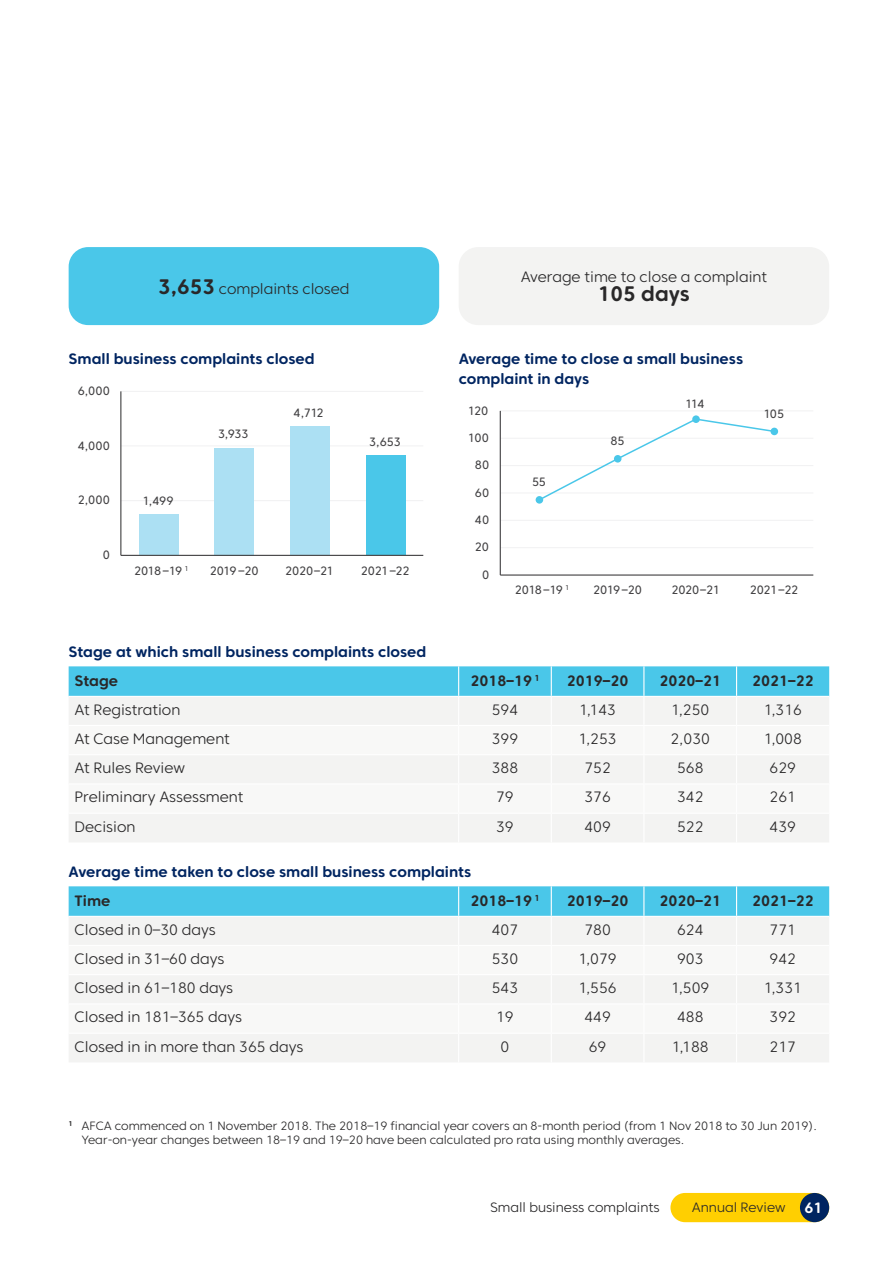
<style>
.page{position:relative;width:893px;height:1263px;background:#fff}
.page>*{position:absolute;margin:0;border:0;box-sizing:border-box;transform-origin:0 0}
.t1{font:700 21px "Core Sans CR 65";color:#292829}
.t2{font:300 15px "Core Sans CR 35";color:#292829}
.t3{font:700 15px/19.5px "Core Sans CR 65";color:#002561}
.t4{font:700 15px "Core Sans CR 65";color:#292829}
.t5{font:700 15px "Core Sans CR 65";color:#fff}
.t6{font:300 13.5px "Core Sans CR 35";color:#292829}
.t7{font:300 12px/14.7px "Core Sans CR 35";color:#292829}
.t8{font:12px "Core Sans CR 45";letter-spacing:-.025em;color:#414042}
.s1{font-family:"Core Sans CR 65";font-weight:700;font-size:21px}
</style>
<div class="page">
<div style="left:69px;top:247px;width:370px;height:78px;background:#4ac7e9;border-radius:20px"></div>
<div style="left:459px;top:247px;width:370px;height:78px;background:#f3f3f2;border-radius:20px"></div>
<svg style="left:69px;top:666px;width:760px;height:176px"></svg>
<svg style="left:69px;top:886px;width:760px;height:176px"></svg>
<hr style="left:121px;top:391px;width:302px;height:1px;background:#f1f1f2">
<hr style="left:121px;top:446px;width:302px;height:1px;background:#f1f1f2">
<hr style="left:121px;top:500px;width:302px;height:1px;background:#f1f1f2">
<div style="left:139px;top:514px;width:39px;height:41px;background:#ace0f3"></div>
<div style="left:215px;top:448px;width:39px;height:107px;background:#ace0f3"></div>
<div style="left:290px;top:426px;width:39px;height:129px;background:#ace0f3"></div>
<div style="left:366px;top:455px;width:39px;height:100px;background:#4ac7e9"></div>
<hr style="left:120px;top:391px;width:1px;height:164px;background:#414042">
<hr style="left:121px;top:555px;width:302px;height:1px;background:#414042">
<hr style="left:500px;top:411px;width:313px;height:1px;background:#f1f1f2">
<hr style="left:500px;top:438px;width:313px;height:1px;background:#f1f1f2">
<hr style="left:500px;top:465px;width:313px;height:1px;background:#f1f1f2">
<hr style="left:500px;top:493px;width:313px;height:1px;background:#f1f1f2">
<hr style="left:500px;top:520px;width:313px;height:1px;background:#f1f1f2">
<hr style="left:500px;top:547px;width:313px;height:1px;background:#f1f1f2">
<hr style="left:500px;top:411px;width:1px;height:164px;background:#414042">
<hr style="left:500px;top:574px;width:313px;height:2px;background:#414042">
<svg style="left:537px;top:419px;width:239px;height:82px"></svg>
<div style="left:536px;top:496px;width:7px;height:8px;background:#4ac7e9;border-radius:50%"></div>
<div style="left:614px;top:455px;width:7px;height:8px;background:#4ac7e9;border-radius:50%"></div>
<div style="left:692px;top:415px;width:8px;height:8px;background:#4ac7e9;border-radius:50%"></div>
<div style="left:770px;top:428px;width:8px;height:7px;background:#4ac7e9;border-radius:50%"></div>
<div style="left:670px;top:1193px;width:159px;height:29px;background:#ffcf01;border-radius:15px"></div>
<div style="left:800px;top:1193px;width:29px;height:29px;background:#002561;border-radius:50%"></div>
<p class="t2" style="left:158px;top:279px;width:193px"><span class="s1">3,653</span> complaints closed</p>
<p class="t3" style="left:69px;top:349px;width:247px">Small business complaints closed</p>
<p class="t8" style="left:78px;top:383px;width:34px">6,000</p>
<p class="t8" style="left:78px;top:438px;width:34px">4,000</p>
<p class="t8" style="left:78px;top:493px;width:34px">2,000</p>
<p class="t8" style="left:103px;top:547px;width:9px">0</p>
<p class="t8" style="left:142px;top:493px;width:33px">1,499</p>
<p class="t8" style="left:218px;top:426px;width:32px">3,933</p>
<p class="t8" style="left:294px;top:405px;width:32px">4,712</p>
<p class="t8" style="left:369px;top:434px;width:33px">3,653</p>
<p class="t8" style="left:134px;top:563px;width:56px">2018–19 <sup>1</sup></p>
<p class="t8" style="left:210px;top:563px;width:50px">2019–20</p>
<p class="t8" style="left:285px;top:563px;width:50px">2020–21</p>
<p class="t8" style="left:361px;top:563px;width:50px">2021–22</p>
<p class="t2" style="left:521px;top:267px;width:248px">Average time to close a complaint</p>
<h1 class="t1" style="left:598px;top:281px;width:93px">105 days</h1>
<p class="t3" style="left:459px;top:349px;width:286px">Average time to close a small business complaint in days</p>
<p class="t8" style="left:468px;top:403px;width:22px">120</p>
<p class="t8" style="left:468px;top:430px;width:23px">100</p>
<p class="t8" style="left:475px;top:457px;width:16px">80</p>
<p class="t8" style="left:475px;top:485px;width:16px">60</p>
<p class="t8" style="left:475px;top:512px;width:16px">40</p>
<p class="t8" style="left:475px;top:540px;width:16px">20</p>
<p class="t8" style="left:482px;top:567px;width:9px">0</p>
<p class="t8" style="left:532px;top:475px;width:16px">55</p>
<p class="t8" style="left:610px;top:434px;width:16px">85</p>
<p class="t8" style="left:685px;top:396px;width:21px">114</p>
<p class="t8" style="left:763px;top:406px;width:22px">105</p>
<p class="t8" style="left:515px;top:582px;width:56px">2018–19 <sup>1</sup></p>
<p class="t8" style="left:593px;top:582px;width:50px">2019–20</p>
<p class="t8" style="left:671px;top:582px;width:50px">2020–21</p>
<p class="t8" style="left:750px;top:582px;width:50px">2021–22</p>
<p class="t3" style="left:69px;top:641px;width:359px">Stage at which small business complaints closed</p>
<p class="t4" style="left:75px;top:671px;width:45px">Stage</p>
<p class="t4" style="left:470px;top:671px;width:71px">2018–19 <sup>1</sup></p>
<p class="t4" style="left:567px;top:671px;width:63px">2019–20</p>
<p class="t4" style="left:659px;top:671px;width:63px">2020–21</p>
<p class="t4" style="left:752px;top:671px;width:63px">2021–22</p>
<p class="t2" style="left:75px;top:700px;width:107px">At Registration</p>
<p class="t2" style="left:492px;top:700px;width:28px">594</p>
<p class="t2" style="left:579px;top:700px;width:38px">1,143</p>
<p class="t2" style="left:671px;top:700px;width:40px">1,250</p>
<p class="t2" style="left:764px;top:700px;width:40px">1,316</p>
<p class="t2" style="left:75px;top:729px;width:157px">At Case Management</p>
<p class="t2" style="left:492px;top:729px;width:28px">399</p>
<p class="t2" style="left:578px;top:729px;width:40px">1,253</p>
<p class="t2" style="left:670px;top:729px;width:41px">2,030</p>
<p class="t2" style="left:764px;top:729px;width:40px">1,008</p>
<p class="t2" style="left:75px;top:759px;width:112px">At Rules Review</p>
<p class="t2" style="left:492px;top:759px;width:28px">388</p>
<p class="t2" style="left:584px;top:759px;width:28px">752</p>
<p class="t2" style="left:677px;top:759px;width:28px">568</p>
<p class="t2" style="left:770px;top:759px;width:28px">629</p>
<p class="t2" style="left:75px;top:788px;width:170px">Preliminary Assessment</p>
<p class="t2" style="left:496px;top:788px;width:19px">79</p>
<p class="t2" style="left:584px;top:788px;width:28px">376</p>
<p class="t2" style="left:677px;top:788px;width:28px">342</p>
<p class="t2" style="left:770px;top:788px;width:28px">261</p>
<p class="t2" style="left:75px;top:817px;width:62px">Decision</p>
<p class="t2" style="left:496px;top:817px;width:19px">39</p>
<p class="t2" style="left:584px;top:817px;width:28px">409</p>
<p class="t2" style="left:677px;top:817px;width:28px">522</p>
<p class="t2" style="left:770px;top:817px;width:28px">439</p>
<p class="t3" style="left:69px;top:861px;width:404px">Average time taken to close small business complaints</p>
<p class="t4" style="left:75px;top:891px;width:37px">Time</p>
<p class="t4" style="left:470px;top:891px;width:71px">2018–19 <sup>1</sup></p>
<p class="t4" style="left:567px;top:891px;width:63px">2019–20</p>
<p class="t4" style="left:659px;top:891px;width:63px">2020–21</p>
<p class="t4" style="left:752px;top:891px;width:63px">2021–22</p>
<p class="t2" style="left:75px;top:920px;width:142px">Closed in 0–30 days</p>
<p class="t2" style="left:492px;top:920px;width:28px">407</p>
<p class="t2" style="left:584px;top:920px;width:28px">780</p>
<p class="t2" style="left:677px;top:920px;width:28px">624</p>
<p class="t2" style="left:770px;top:920px;width:28px">771</p>
<p class="t2" style="left:75px;top:949px;width:151px">Closed in 31–60 days</p>
<p class="t2" style="left:492px;top:949px;width:28px">530</p>
<p class="t2" style="left:579px;top:949px;width:40px">1,079</p>
<p class="t2" style="left:677px;top:949px;width:28px">903</p>
<p class="t2" style="left:770px;top:949px;width:28px">942</p>
<p class="t2" style="left:75px;top:978px;width:160px">Closed in 61–180 days</p>
<p class="t2" style="left:492px;top:978px;width:28px">543</p>
<p class="t2" style="left:578px;top:978px;width:40px">1,556</p>
<p class="t2" style="left:671px;top:978px;width:40px">1,509</p>
<p class="t2" style="left:764px;top:978px;width:40px">1,331</p>
<p class="t2" style="left:75px;top:1008px;width:169px">Closed in 181–365 days</p>
<p class="t2" style="left:496px;top:1008px;width:19px">19</p>
<p class="t2" style="left:584px;top:1008px;width:28px">449</p>
<p class="t2" style="left:677px;top:1008px;width:28px">488</p>
<p class="t2" style="left:770px;top:1008px;width:28px">392</p>
<p class="t2" style="left:75px;top:1037px;width:230px">Closed in in more than 365 days</p>
<p class="t2" style="left:501px;top:1037px;width:10px">0</p>
<p class="t2" style="left:589px;top:1037px;width:19px">69</p>
<p class="t2" style="left:672px;top:1037px;width:38px">1,188</p>
<p class="t2" style="left:770px;top:1037px;width:28px">217</p>
<p class="t7" style="left:81px;top:1118px;width:737px;text-indent:-13px"><sup>1</sup> AFCA commenced on 1 November 2018. The 2018–19 financial year covers an 8-month period (from 1 Nov 2018 to 30 Jun 2019).<br>Year-on-year changes between 18–19 and 19–20 have been calculated pro rata using monthly averages.</p>
<p class="t6" style="left:490px;top:1199px;width:171px">Small business complaints</p>
<p class="t6" style="left:692px;top:1199px;width:95px">Annual Review</p>
<p class="t5" style="left:804px;top:1198px;width:20px">61</p>
</div>
